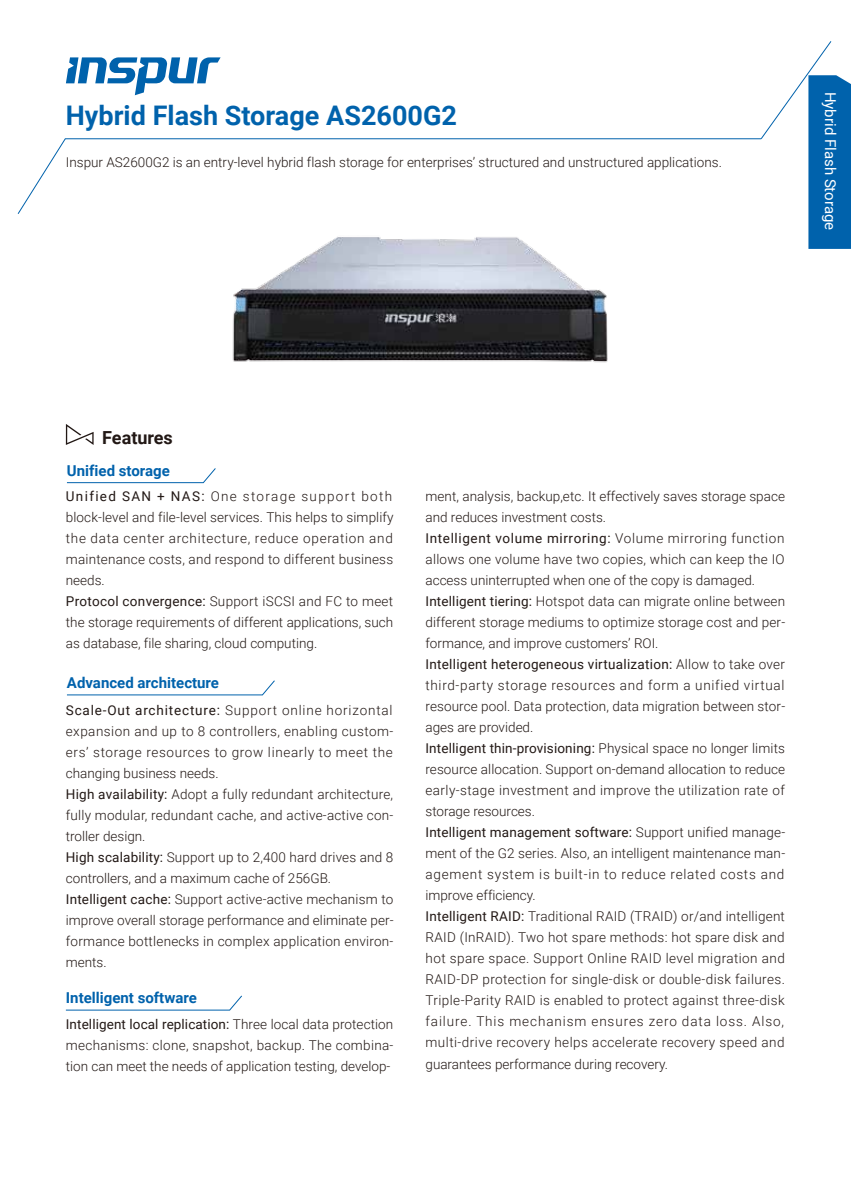
<style>
.page{position:relative;width:851px;height:1191px;background:#fff}
.page>*{position:absolute;margin:0;border:0;box-sizing:border-box;transform-origin:0 0}
.t1{font:700 27px "Roboto";color:#0062ac}
.t2{font:700 18px "Roboto";letter-spacing:-.005em;color:#221815}
.t3{font:700 15px "Roboto";color:#0062ac}
.t4{font:15px "Roboto";color:#fff}
.t5{font:300 13.5px/21px "Roboto";letter-spacing:.01em;color:#221815}
.s1{font-weight:400}
</style>
<div class="page">
<hr style="left:65px;top:138px;width:696px;height:1px;background:#0062ac">
<svg style="left:17px;top:138px;width:49px;height:76px"></svg>
<svg style="left:66px;top:57px;width:154px;height:38px"></svg>
<svg style="left:66px;top:468px;width:150px;height:15px"></svg>
<svg style="left:67px;top:680px;width:208px;height:15px"></svg>
<svg style="left:65px;top:995px;width:177px;height:15px"></svg>
<svg style="left:66px;top:424px;width:28px;height:21px"></svg>
<svg style="left:760px;top:41px;width:90px;height:208px"></svg>
<img style="left:214px;top:138px;width:421px;height:225px">
<h1 class="t1" style="left:66px;top:96px;width:392px">Hybrid Flash Storage AS2600G2</h1>
<p class="t5" style="left:66px;top:151px;width:657px">Inspur AS2600G2 is an entry-level hybrid flash storage for enterprises’ structured and unstructured applications.</p>
<p class="t4" style="left:840px;top:92px;width:140px;rotate:90deg">Hybrid Flash Storage</p>
<h2 class="t2" style="left:102px;top:425px;width:72px">Features</h2>
<p class="t3" style="left:67px;top:460px;width:104px">Unified storage</p>
<p class="t5" style="left:66px;top:485px;width:329px"><span class="s1">Unified SAN + NAS:</span> One storage support both block-level and file-level services. This helps to simplify the data center architecture, reduce operation and maintenance costs, and respond to different business needs.<br><span class="s1">Protocol convergence:</span> Support iSCSI and FC to meet the storage requirements of different applications, such as database, file sharing, cloud computing.</p>
<p class="t3" style="left:67px;top:672px;width:154px">Advanced architecture</p>
<p class="t5" style="left:66px;top:699px;width:329px"><span class="s1">Scale-Out architecture:</span> Support online horizontal expansion and up to 8 controllers, enabling custom&shy;ers’ storage resources to grow linearly to meet the changing business needs.<br><span class="s1">High availability:</span> Adopt a fully redundant architecture, fully modular, redundant cache, and active-active con&shy;troller design.<br><span class="s1">High scalability:</span> Support up to 2,400 hard drives and 8 controllers, and a maximum cache of 256GB.<br><span class="s1">Intelligent cache:</span> Support active-active mechanism to improve overall storage performance and eliminate per&shy;formance bottlenecks in complex application environ&shy;ments.</p>
<p class="t3" style="left:66px;top:987px;width:132px">Intelligent software</p>
<p class="t5" style="left:66px;top:1012px;width:329px;text-align:justify"><span class="s1">Intelligent local replication:</span> Three local data protection mechanisms: clone, snapshot, backup. The combina&shy;tion can meet the needs of application testing, develop-</p>
<p class="t5" style="left:425px;top:485px;width:361px">ment, analysis, backup,etc. It effectively saves storage space and reduces investment costs.<br><span class="s1">Intelligent volume mirroring:</span> Volume mirroring function allows one volume have two copies, which can keep the IO access uninterrupted when one of the copy is damaged.<br><span class="s1">Intelligent tiering:</span> Hotspot data can migrate online between different storage mediums to optimize storage cost and per&shy;formance, and improve customers’ ROI.<br><span class="s1">Intelligent heterogeneous virtualization:</span> Allow to take over third-party storage resources and form a unified virtual resource pool. Data protection, data migration between stor&shy;ages are provided.<br><span class="s1">Intelligent thin-provisioning:</span> Physical space no longer limits resource allocation. Support on-demand allocation to reduce early-stage investment and improve the utilization rate of storage resources.<br><span class="s1">Intelligent management software:</span> Support unified manage&shy;ment of the G2 series. Also, an intelligent maintenance man&shy;agement system is built-in to reduce related costs and improve efficiency.<br><span class="s1">Intelligent RAID:</span> Traditional RAID (TRAID) or/and intelligent RAID (InRAID). Two hot spare methods: hot spare disk and hot spare space. Support Online RAID level migration and RAID-DP protection for single-disk or double-disk failures.<br>Triple-Parity RAID is enabled to protect against three-disk failure. This mechanism ensures zero data loss. Also, multi-drive recovery helps accelerate recovery speed and guarantees performance during recovery.</p>
</div>
